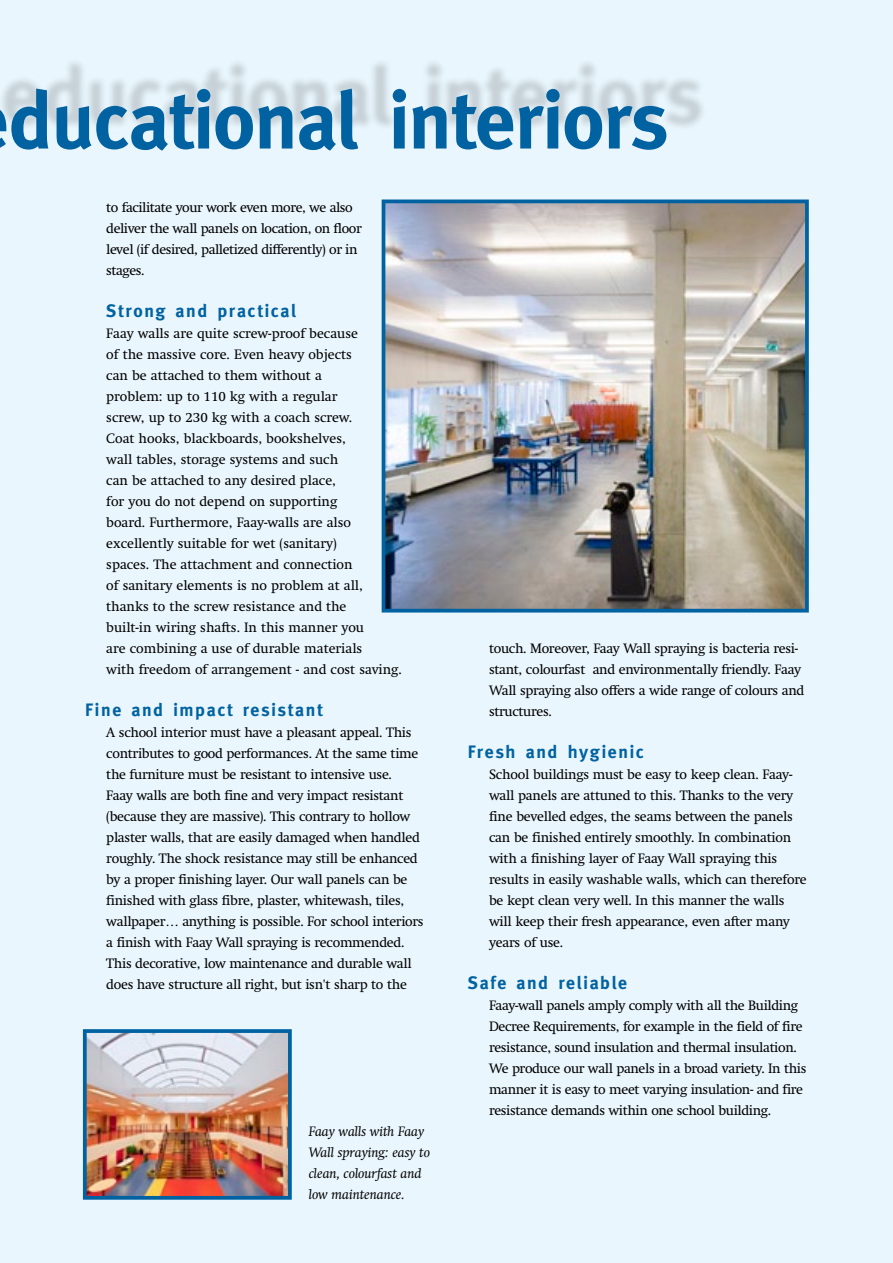
<style>
.page{position:relative;width:893px;height:1263px;background:#eaf6fd}
.page>*{position:absolute;margin:0;border:0;box-sizing:border-box;transform-origin:0 0}
.t1{font:700 81px "Meta";letter-spacing:-.01em;color:#0062a1}
.t2{font:700 18px "Meta";letter-spacing:.09em;color:#0062a1}
.t3{font:13.5px/21px "Swift";letter-spacing:-.02em;color:#000}
.t4{font:13.5px/21px "Swift";color:#000}
.t5{font:italic 13.5px/21px "Swift";color:#000}
</style>
<div class="page">
<img style="left:387px;top:204px;width:417px;height:403px">
<div style="left:382px;top:199px;width:427px;height:413px;border:4px solid #0062a1"></div>
<div style="left:0;top:56px;width:707px;height:91px;background:#000;opacity:.16"></div>
<img style="left:88px;top:1034px;width:199px;height:161px">
<div style="left:83px;top:1029px;width:209px;height:171px;border:4px solid #0062a1"></div>
<h1 class="t1" style="left:8px;top:74px;width:662px">ducational interiors</h1>
<p class="t3" style="left:106px;top:196px;width:257px">to facilitate your work even more, we also deliver the wall panels on location, on floor level (if desired, palletized differently) or in stages.</p>
<h2 class="t2" style="left:106px;top:300px;width:191px">Strong and practical</h2>
<p class="t4" style="left:106px;top:322px;width:297px">Faay walls are quite screw-proof because<br>of the massive core. Even heavy objects<br>can be attached to them without a<br>problem: up to 110 kg with a regular<br>screw, up to 230 kg with a coach screw.<br>Coat hooks, blackboards, bookshelves,<br>wall tables, storage systems and such<br>can be attached to any desired place,<br>for you do not depend on supporting<br>board. Furthermore, Faay-walls are also excellently suitable for wet (sanitary)<br>spaces. The attachment and connection<br>of sanitary elements is no problem at all, thanks to the screw resistance and the<br>built-in wiring shafts. In this manner you<br>are combining a use of durable materials<br>with freedom of arrangement - and cost saving.</p>
<h2 class="t2" style="left:85px;top:699px;width:239px">Fine and impact resistant</h2>
<p class="t3" style="left:106px;top:721px;width:319px">A school interior must have a pleasant appeal. This contributes to good performances. At the same time the furniture must be resistant to intensive use.<br>Faay walls are both fine and very impact resistant (because they are massive). This contrary to hollow plaster walls, that are easily damaged when handled roughly. The shock resistance may still be enhanced by a proper finishing layer. Our wall panels can be finished with glass fibre, plaster, whitewash, tiles, wallpaper… anything is possible. For school interiors a finish with Faay Wall spraying is recommended.<br>This decorative, low maintenance and durable wall does have structure all right, but isn't sharp to the</p>
<p class="t5" style="left:309px;top:1120px;width:123px">Faay walls with Faay<br>Wall spraying: easy to clean, colourfast and low maintenance.</p>
<p class="t3" style="left:489px;top:638px;width:317px">touch. Moreover, Faay Wall spraying is bacteria resi&shy;stant, colourfast and environmentally friendly. Faay Wall spraying also offers a wide range of colours and structures.</p>
<h2 class="t2" style="left:468px;top:741px;width:177px">Fresh and hygienic</h2>
<p class="t3" style="left:489px;top:763px;width:319px">School buildings must be easy to keep clean. Faay&shy;wall panels are attuned to this. Thanks to the very fine bevelled edges, the seams between the panels can be finished entirely smoothly. In combination with a finishing layer of Faay Wall spraying this results in easily washable walls, which can therefore be kept clean very well. In this manner the walls will keep their fresh appearance, even after many years of use.</p>
<h2 class="t2" style="left:468px;top:972px;width:161px">Safe and reliable</h2>
<p class="t3" style="left:489px;top:994px;width:319px">Faay-wall panels amply comply with all the Building Decree Requirements, for example in the field of fire resistance, sound insulation and thermal insulation.<br>We produce our wall panels in a broad variety. In this manner it is easy to meet varying insulation- and fire resistance demands within one school building.</p>
</div>
